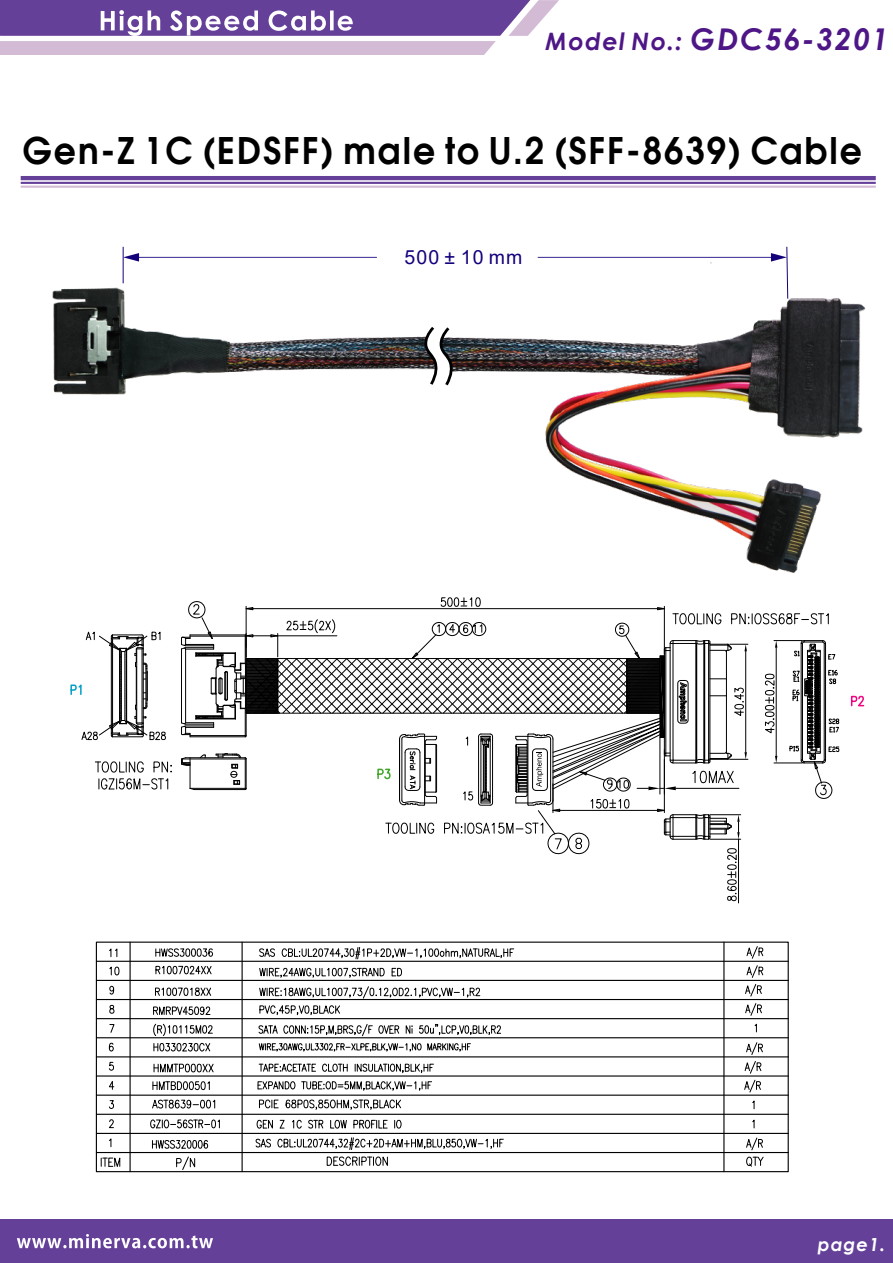
<style>
.page{position:relative;width:893px;height:1263px;background:#fff}
.page>*{position:absolute;margin:0;border:0;box-sizing:border-box;transform-origin:0 0}
.t1{font:600 36.75px "Avant Garde";letter-spacing:.06em;color:#000;scale:.94 1}
.t2{font:italic 700 30px "Century Gothic";letter-spacing:.055em;color:#4e1687}
.t3{font:19.5px "Arial";letter-spacing:.055em;color:#13017c}
.t4{font:italic 700 18px "Century Gothic";letter-spacing:.055em;color:#fff}
.s1{font-size:24px}
</style>
<div class="page">
<hr style="left:21px;top:176px;width:855px;height:4px;background:#654099">
<svg style="left:0;top:0;width:559px;height:55px"></svg>
<div style="left:0;top:1220px;width:893px;height:43px;background:#654099"></div>
<hr style="left:21px;top:182px;width:855px;height:2px;background:#654099">
<hr style="left:21px;top:186px;width:855px;height:2px;background:#d3bbd6">
<svg style="left:17px;top:1234px;width:196px;height:14px"></svg>
<div style="left:96px;top:941px;width:693px;height:231px;border:1px solid #000"></div>
<hr style="left:96px;top:1152px;width:692px;height:1px;background:#000">
<hr style="left:96px;top:1133px;width:692px;height:1px;background:#000">
<hr style="left:96px;top:1114px;width:692px;height:1px;background:#000">
<hr style="left:96px;top:1094px;width:692px;height:2px;background:#000">
<hr style="left:96px;top:1075px;width:692px;height:1px;background:#000">
<hr style="left:96px;top:1056px;width:692px;height:1px;background:#000">
<hr style="left:96px;top:1037px;width:692px;height:1px;background:#000">
<hr style="left:96px;top:1018px;width:692px;height:1px;background:#000">
<hr style="left:96px;top:999px;width:692px;height:1px;background:#000">
<hr style="left:96px;top:980px;width:692px;height:1px;background:#000">
<hr style="left:96px;top:961px;width:692px;height:1px;background:#000">
<hr style="left:723px;top:942px;width:1px;height:230px;background:#000">
<hr style="left:242px;top:942px;width:1px;height:230px;background:#000">
<hr style="left:130px;top:942px;width:1px;height:230px;background:#000">
<svg style="left:850px;top:695px;width:15px;height:12px"></svg>
<hr style="left:738px;top:839px;width:1px;height:64px;background:#000">
<svg style="left:95px;top:761px;width:77px;height:29px"></svg>
<svg style="left:70px;top:631px;width:96px;height:110px"></svg>
<svg style="left:745px;top:1137px;width:19px;height:30px"></svg>
<svg style="left:101px;top:1138px;width:20px;height:29px"></svg>
<svg style="left:109px;top:1100px;width:5px;height:9px"></svg>
<svg style="left:109px;top:1119px;width:5px;height:9px"></svg>
<svg style="left:109px;top:1081px;width:6px;height:8px"></svg>
<svg style="left:752px;top:1119px;width:3px;height:10px"></svg>
<svg style="left:109px;top:1061px;width:5px;height:10px"></svg>
<svg style="left:150px;top:1119px;width:70px;height:10px"></svg>
<svg style="left:152px;top:1140px;width:57px;height:31px"></svg>
<svg style="left:108px;top:1042px;width:6px;height:10px"></svg>
<svg style="left:109px;top:1024px;width:6px;height:9px"></svg>
<svg style="left:743px;top:1042px;width:21px;height:68px"></svg>
<svg style="left:109px;top:1004px;width:6px;height:10px"></svg>
<svg style="left:109px;top:985px;width:6px;height:10px"></svg>
<svg style="left:109px;top:966px;width:10px;height:10px"></svg>
<svg style="left:151px;top:987px;width:65px;height:122px"></svg>
<svg style="left:109px;top:948px;width:9px;height:10px"></svg>
<svg style="left:255px;top:947px;width:260px;height:219px"></svg>
<svg style="left:155px;top:948px;width:58px;height:27px"></svg>
<svg style="left:744px;top:946px;width:20px;height:87px"></svg>
<svg style="left:181px;top:597px;width:659px;height:304px"></svg>
<img style="left:452px;top:298px;width:414px;height:275px">
<img style="left:229px;top:336px;width:193px;height:36px">
<img style="left:52px;top:276px;width:177px;height:119px">
<hr style="left:123px;top:247px;width:1px;height:36px;background:#13017c">
<svg style="left:538px;top:246px;width:251px;height:53px"></svg>
<svg style="left:123px;top:253px;width:254px;height:9px"></svg>
<svg style="left:422px;top:327px;width:30px;height:59px"></svg>
<p class="t2" style="left:546px;top:16px;width:345px"><span class="s1">Model No.:</span> GDC56-3201</p>
<p class="t1" style="left:23px;top:126px;width:894px">Gen-Z 1C (EDSFF) male to U.2 (SFF-8639) Cable</p>
<p class="t3" style="left:404px;top:244px;width:120px">500 ± 10 mm</p>
<p class="t4" style="left:818px;top:1231px;width:69px">page1.</p>
</div>
